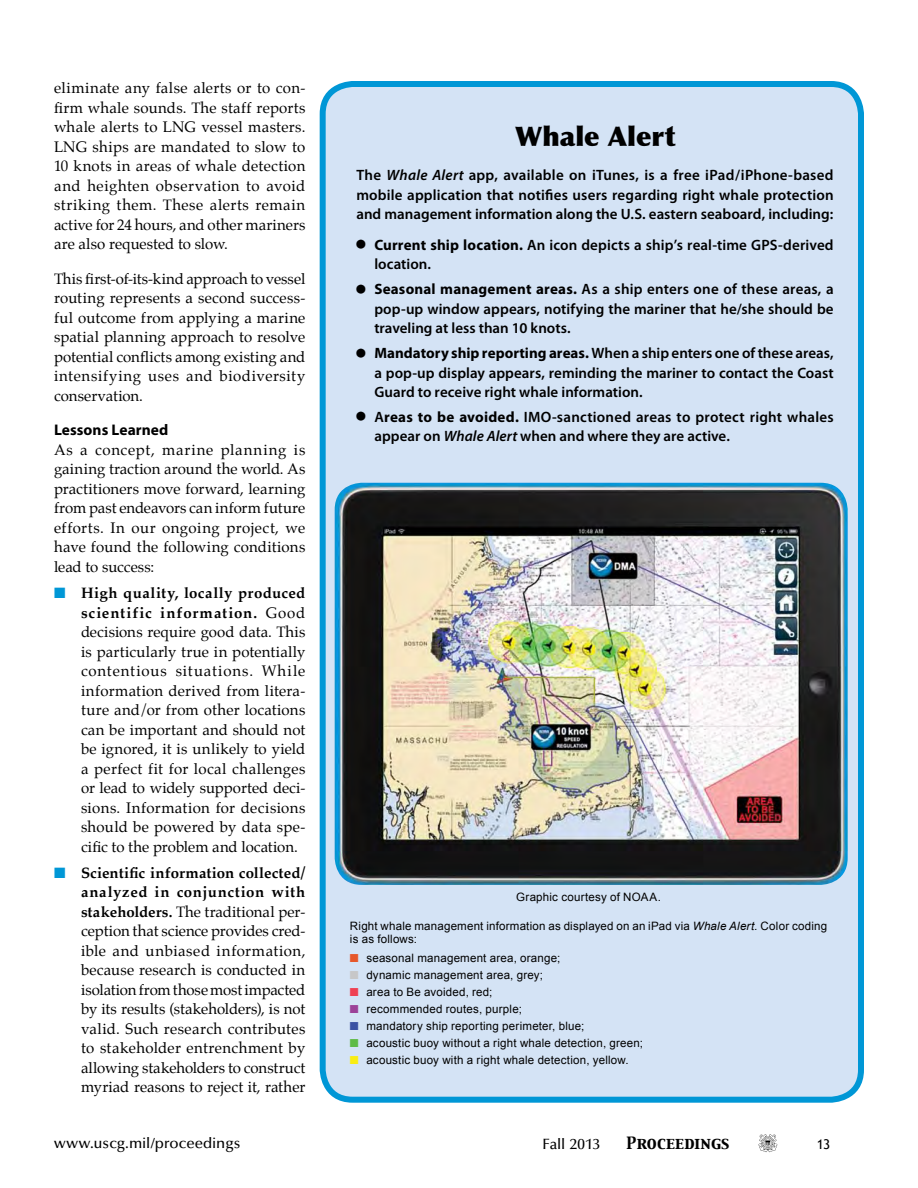
<style>
.page{position:relative;width:918px;height:1188px;background:#fff}
.page>*{position:absolute;margin:0;border:0;box-sizing:border-box;transform-origin:0 0}
.t1{font:900 27px "Optima LT Std";color:#000}
.t2{font:700 15.45px "Myriad Pro";letter-spacing:.005em;color:#000}
.t3{font:15px/19.5px "Palatino";letter-spacing:.005em;color:#000;text-align:justify}
.t4{font:600 15px/19.5px "Myriad Pro";letter-spacing:.005em;color:#000;text-align:justify}
.t5{font:500 15px "Optima LT Std";color:#000}
.t6{font:15px "Capitals";letter-spacing:.02em;color:#000}
.t7{font:13.5px "Trebuchet MS";color:#000}
.t8{font:11.55px/13.8px "Arial";letter-spacing:.02em;color:#000}
.s1{color:#0097d6}
.s2{font-weight:700}
.s3{font-style:italic}
.s4{font-family:"Menlo";font-weight:400}
.s5{color:#e6572a}
.s6{color:#c7c7c8}
.s7{color:#ef4052}
.s8{color:#9c4198}
.s9{color:#3b51a3}
.s10{color:#5fbb46}
.s11{color:#f9ed13}
</style>
<div class="page">
<svg style="left:758px;top:1134px;width:20px;height:18px"></svg>
<div style="left:323px;top:84px;width:538px;height:1016px;background:#d4e3f5;border-radius:30px"></div>
<div style="left:320px;top:81px;width:544px;height:1022px;border:6px solid #0097d6;border-radius:30px"></div>
<img style="left:335px;top:483px;width:513px;height:402px">
<p class="t3" style="left:54px;top:80px;width:253px">eliminate any false alerts or to con&shy;firm whale sounds. The staff reports whale alerts to LNG vessel masters.<br>LNG ships are mandated to slow to 10 knots in areas of whale detection and heighten observation to avoid striking them. These alerts remain active for 24 hours, and other mariners are also requested to slow.</p>
<p class="t3" style="left:54px;top:270px;width:253px">This first-of-its-kind approach to vessel routing represents a second success&shy;ful outcome from applying a marine spatial planning approach to resolve potential conflicts among existing and intensifying uses and biodiversity conservation.</p>
<p class="t2" style="left:54px;top:420px;width:116px">Lessons Learned</p>
<p class="t3" style="left:54px;top:441px;width:253px">As a concept, marine planning is gaining traction around the world. As practitioners move forward, learning from past endeavors can inform future efforts. In our ongoing project, we have found the following conditions lead to success:</p>
<p class="t3" style="left:81px;top:585px;width:226px;text-indent:-27px"><span class="s1">■</span> <span class="s2">High quality, locally produced scientific information.</span> Good decisions require good data. This is particularly true in potentially contentious situations. While information derived from litera&shy;ture and/or from other locations can be important and should not be ignored, it is unlikely to yield a perfect fit for local challenges or lead to widely supported deci&shy;sions. Information for decisions should be powered by data spe&shy;cific to the problem and location.</p>
<p class="t3" style="left:81px;top:864px;width:226px;text-indent:-27px"><span class="s1">■</span> <span class="s2">Scientific information collected/ analyzed in conjunction with stakeholders.</span> The traditional per&shy;ception that science provides cred&shy;ible and unbiased information, because research is conducted in isolation from those most impacted by its results (stakeholders), is not valid. Such research contributes to stakeholder entrenchment by allowing stakeholders to construct myriad reasons to reject it, rather</p>
<h1 class="t1" style="left:515px;top:120px;width:161px">Whale Alert</h1>
<p class="t4" style="left:356px;top:165px;width:479px">The <span class="s3">Whale Alert</span> app, available on iTunes, is a free iPad/iPhone-based mobile application that notifies users regarding right whale protection and management information along the U.S. eastern seaboard, including:</p>
<p class="t4" style="left:374px;top:235px;width:461px;text-indent:-18px"><span class="s4">●</span> <span class="s2">Current ship location.</span> An icon depicts a ship’s real-time GPS-derived location.</p>
<p class="t4" style="left:374px;top:279px;width:461px;text-indent:-18px"><span class="s4">●</span> <span class="s2">Seasonal management areas.</span> As a ship enters one of these areas, a pop-up window appears, notifying the mariner that he/she should be traveling at less than 10 knots.</p>
<p class="t4" style="left:374px;top:343px;width:461px;text-indent:-18px"><span class="s4">●</span> <span class="s2">Mandatory ship reporting areas.</span> When a ship enters one of these areas, a pop-up display appears, reminding the mariner to contact the Coast Guard to receive right whale information.</p>
<p class="t4" style="left:374px;top:407px;width:461px;text-indent:-18px"><span class="s4">●</span> A<span class="s2">reas to be avoided.</span> IMO-sanctioned areas to protect right whales appear on <span class="s3">Whale Alert</span> when and where they are active.</p>
<p class="t8" style="left:516px;top:890px;width:146px">Graphic courtesy of NOAA.</p>
<p class="t8" style="left:350px;top:919px;width:479px">Right whale management information as displayed on an iPad via <span class="s3">Whale Alert.</span> Color coding is as follows:</p>
<p class="t8" style="left:350px;top:951px;width:212px"><span class="s5">■</span> seasonal management area, orange;</p>
<p class="t8" style="left:350px;top:968px;width:195px"><span class="s6">■</span> dynamic management area, grey;</p>
<p class="t8" style="left:350px;top:985px;width:144px"><span class="s7">■</span> area to Be avoided, red;</p>
<p class="t8" style="left:350px;top:1002px;width:174px"><span class="s8">■</span> recommended routes, purple;</p>
<p class="t8" style="left:350px;top:1019px;width:236px"><span class="s9">■</span> mandatory ship reporting perimeter, blue;</p>
<p class="t8" style="left:350px;top:1036px;width:295px"><span class="s10">■</span> acoustic buoy without a right whale detection, green;</p>
<p class="t8" style="left:350px;top:1053px;width:280px"><span class="s11">■</span> acoustic buoy with a right whale detection, yellow.</p>
<p class="t5" style="left:54px;top:1135px;width:188px">www.uscg.mil/proceedings</p>
<p class="t5" style="left:543px;top:1136px;width:59px">Fall 2013</p>
<p class="t6" style="left:626px;top:1133px;width:105px">Proceedings</p>
<p class="t7" style="left:817px;top:1136px;width:15px">13</p>
</div>
